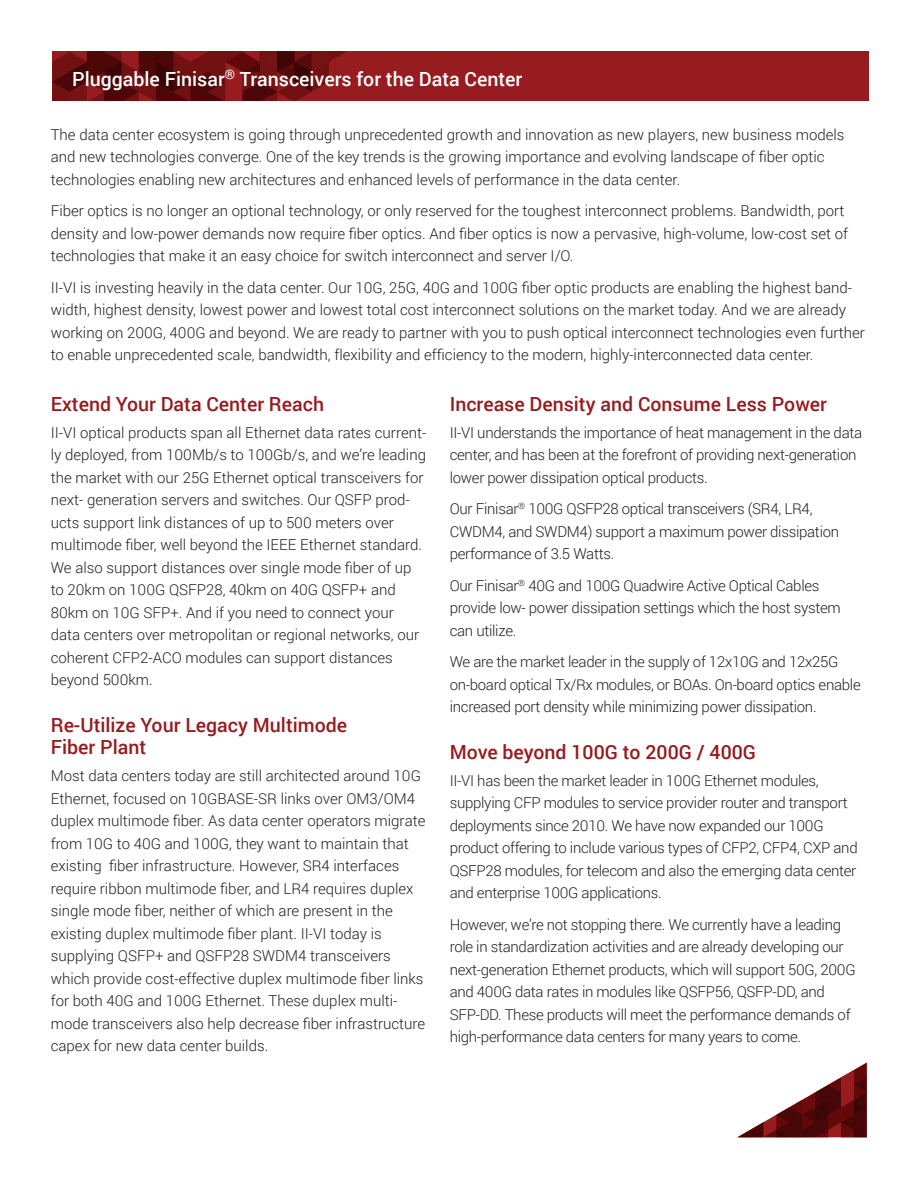
<style>
.page{position:relative;width:918px;height:1188px;background:#fff}
.page>*{position:absolute;margin:0;border:0;box-sizing:border-box;transform-origin:0 0}
.t1{font:500 19.5px/22.5px "Roboto";color:#971a1e}
.t2{font:500 19.5px "Roboto";color:#fff}
.t3{font:300 15px/22.5px "Roboto";color:#231f20}
.t4{font:300 15px/22.5px "Roboto";letter-spacing:-.02em;color:#231f20}
</style>
<div class="page">
<div style="left:52px;top:51px;width:816px;height:50px;background:#971c20"></div>
<svg style="left:52px;top:51px;width:294px;height:50px"></svg>
<svg style="left:737px;top:1062px;width:130px;height:76px"></svg>
<h1 class="t2" style="left:72px;top:66px;width:452px">Pluggable Finisar<sup>®</sup> Transceivers for the Data Center</h1>
<p class="t3" style="left:51px;top:123px;width:795px">The data center ecosystem is going through unprecedented growth and innovation as new players, new business models and new technologies converge. One of the key trends is the growing importance and evolving landscape of fiber optic technologies enabling new architectures and enhanced levels of performance in the data center.</p>
<p class="t3" style="left:51px;top:199px;width:799px">Fiber optics is no longer an optional technology, or only reserved for the toughest interconnect problems. Bandwidth, port density and low-power demands now require fiber optics. And fiber optics is now a pervasive, high-volume, low-cost set of technologies that make it an easy choice for switch interconnect and server I/O.</p>
<p class="t3" style="left:51px;top:276px;width:816px">II-VI is investing heavily in the data center. Our 10G, 25G, 40G and 100G fiber optic products are enabling the highest band&shy;width, highest density, lowest power and lowest total cost interconnect solutions on the market today. And we are already working on 200G, 400G and beyond. We are ready to partner with you to push optical interconnect technologies even further to enable unprecedented scale, bandwidth, flexibility and efficiency to the modern, highly-interconnected data center.</p>
<h1 class="t1" style="left:51px;top:392px;width:275px">Extend Your Data Center Reach</h1>
<p class="t3" style="left:51px;top:420px;width:377px">II-VI optical products span all Ethernet data rates current&shy;ly deployed, from 100Mb/s to 100Gb/s, and we’re leading the market with our 25G Ethernet optical transceivers for next- generation servers and switches. Our QSFP prod&shy;ucts support link distances of up to 500 meters over multimode fiber, well beyond the IEEE Ethernet standard.<br>We also support distances over single mode fiber of up to 20km on 100G QSFP28, 40km on 40G QSFP+ and 80km on 10G SFP+. And if you need to connect your data centers over metropolitan or regional networks, our coherent CFP2-ACO modules can support distances beyond 500km.</p>
<h1 class="t1" style="left:51px;top:713px;width:298px">Re-Utilize Your Legacy Multimode<br>Fiber Plant</h1>
<p class="t3" style="left:51px;top:764px;width:376px">Most data centers today are still architected around 10G Ethernet, focused on 10GBASE-SR links over OM3/OM4 duplex multimode fiber. As data center operators migrate from 10G to 40G and 100G, they want to maintain that existing fiber infrastructure. However, SR4 interfaces require ribbon multimode fiber, and LR4 requires duplex single mode fiber, neither of which are present in the existing duplex multimode fiber plant. II-VI today is supplying QSFP+ and QSFP28 SWDM4 transceivers which provide cost-effective duplex multimode fiber links for both 40G and 100G Ethernet. These duplex multi&shy;mode transceivers also help decrease fiber infrastructure capex for new data center builds.</p>
<h1 class="t1" style="left:450px;top:392px;width:379px">Increase Density and Consume Less Power</h1>
<p class="t4" style="left:450px;top:420px;width:414px">II-VI understands the importance of heat management in the data center, and has been at the forefront of providing next-generation lower power dissipation optical products.</p>
<p class="t4" style="left:450px;top:497px;width:391px">Our Finisar<sup>®</sup> 100G QSFP28 optical transceivers (SR4, LR4,<br>CWDM4, and SWDM4) support a maximum power dissipation performance of 3.5 Watts.</p>
<p class="t4" style="left:450px;top:573px;width:393px">Our Finisar<sup>®</sup> 40G and 100G Quadwire Active Optical Cables provide low- power dissipation settings which the host system can utilize.</p>
<p class="t4" style="left:450px;top:650px;width:413px">We are the market leader in the supply of 12x10G and 12x25G on-board optical Tx/Rx modules, or BOAs. On-board optics enable increased port density while minimizing power dissipation.</p>
<h1 class="t1" style="left:450px;top:740px;width:308px">Move beyond 100G to 200G / 400G</h1>
<p class="t4" style="left:450px;top:768px;width:410px">II-VI has been the market leader in 100G Ethernet modules, supplying CFP modules to service provider router and transport deployments since 2010. We have now expanded our 100G product offering to include various types of CFP2, CFP4, CXP and QSFP28 modules, for telecom and also the emerging data center and enterprise 100G applications.</p>
<p class="t4" style="left:450px;top:912px;width:407px">However, we’re not stopping there. We currently have a leading role in standardization activities and are already developing our next-generation Ethernet products, which will support 50G, 200G and 400G data rates in modules like QSFP56, QSFP-DD, and SFP-DD. These products will meet the performance demands of high-performance data centers for many years to come.</p>
</div>
